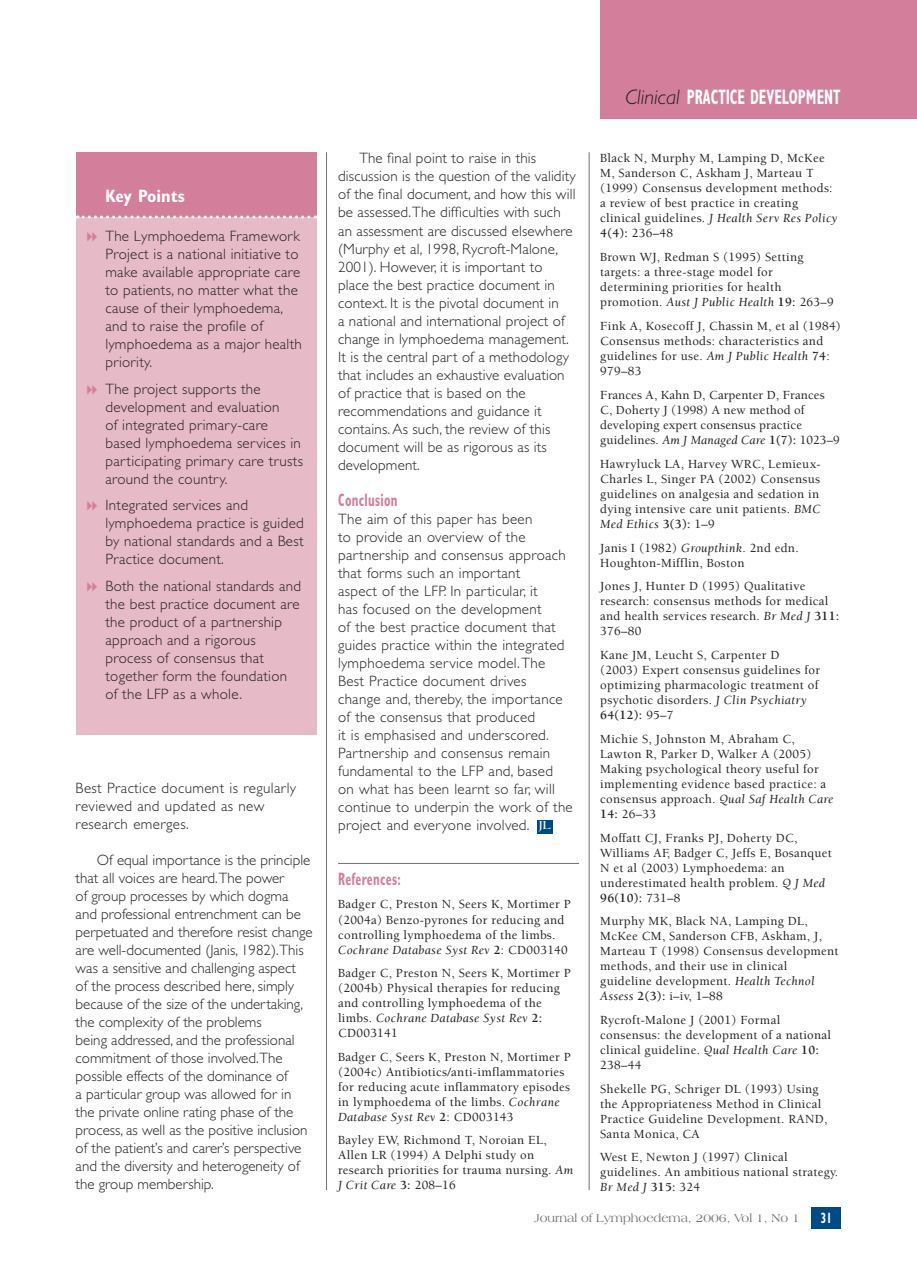
<style>
.page{position:relative;width:917px;height:1287px;background:#fff}
.page>*{position:absolute;margin:0;border:0;box-sizing:border-box;transform-origin:0 0}
.t1{font:700 condensed 21px "Gill Sans";color:#fff;scale:.7 1}
.t2{font:700 condensed 18px "Gill Sans";letter-spacing:.025em;color:#d37e9a;scale:.7 1}
.t3{font:700 condensed 18px "Gill Sans";color:#fff}
.t4{font:300 15px/18px "Gill Sans";letter-spacing:.02em;color:#231f20}
.t5{font:300 15px/18px "Gill Sans";color:#231f20}
.t6{font:700 condensed 15px "Gill Sans";color:#fff;scale:.7 1}
.t7{font:500 12.75px/15px "Berkeley";letter-spacing:.025em;color:#231f20}
.t8{font:12px "Americana BT";color:#727172}
.t9{font:700 10.5px "Trajan Pro";color:#fff}
.s1{font-weight:400;font-style:italic}
.s2{font-weight:700}
.s3{font-family:"Americana BT";font-size:12.15px}
.s4{font-weight:300;font-style:italic;font-stretch:normal;color:#231f20}
</style>
<div class="page">
<hr style="left:338px;top:863px;width:241px;height:1px;background:#727172">
<hr style="left:326px;top:152px;width:1px;height:1038px;background:#727172">
<hr style="left:589px;top:152px;width:1px;height:1038px;background:#727172">
<div style="left:76px;top:152px;width:240px;height:583px;background:#e6bac6"></div>
<div style="left:76px;top:152px;width:240px;height:65px;background:#d37e9a"></div>
<svg style="left:77px;top:215px;width:239px;height:3px"></svg>
<div style="left:536px;top:820px;width:16px;height:14px;background:#004b87"></div>
<div style="left:600px;top:0;width:317px;height:118px;background:#d37e9a"></div>
<div style="left:811px;top:1207px;width:30px;height:21px;background:#004b87"></div>
<h2 class="t3" style="left:105px;top:185px;width:81px">Key Points</h2>
<p class="t4" style="left:105px;top:227px;width:198px">The Lymphoedema Framework<br>Project is a national initiative to make available appropriate care to patients, no matter what the cause of their lymphoedema, and to raise the profile of lymphoedema as a major health priority.</p>
<p class="t4" style="left:105px;top:380px;width:199px">The project supports the development and evaluation<br>of integrated primary-care based lymphoedema services in participating primary care trusts around the country.</p>
<p class="t4" style="left:105px;top:496px;width:200px">Integrated services and lymphoedema practice is guided by national standards and a Best<br>Practice document.</p>
<p class="t4" style="left:105px;top:577px;width:197px">Both the national standards and the best practice document are the product of a partnership approach and a rigorous process of consensus that together form the foundation of the LFP as a whole.</p>
<p class="t4" style="left:76px;top:779px;width:222px">Best Practice document is regularly reviewed and updated as new research emerges.</p>
<p class="t5" style="left:76px;top:851px;width:238px;text-indent:21px">Of equal importance is the principle that all voices are heard.The power<br>of group processes by which dogma and professional entrenchment can be perpetuated and therefore resist change are well-documented (Janis, 1982).This was a sensitive and challenging aspect<br>of the process described here, simply because of the size of the undertaking, the complexity of the problems<br>being addressed, and the professional commitment of those involved.The possible effects of the dominance of<br>a particular group was allowed for in the private online rating phase of the process, as well as the positive inclusion of the patient’s and carer’s perspective and the diversity and heterogeneity of the group membership.</p>
<p class="t4" style="left:338px;top:150px;width:239px;text-indent:21px">The final point to raise in this discussion is the question of the validity of the final document, and how this will be assessed. The difficulties with such an assessment are discussed elsewhere (Murphy et al, 1998, Rycroft-Malone, 2001). However, it is important to place the best practice document in context. It is the pivotal document in<br>a national and international project of change in lymphoedema management.<br>It is the central part of a methodology that includes an exhaustive evaluation of practice that is based on the recommendations and guidance it contains. As such, the review of this document will be as rigorous as its development.</p>
<h2 class="t2" style="left:338px;top:489px;width:87px">Conclusion</h2>
<p class="t4" style="left:338px;top:510px;width:236px">The aim of this paper has been<br>to provide an overview of the partnership and consensus approach that forms such an important<br>aspect of the LFP. In particular, it<br>has focused on the development<br>of the best practice document that guides practice within the integrated lymphoedema service model. The<br>Best Practice document drives<br>change and, thereby, the importance of the consensus that produced<br>it is emphasised and underscored.<br>Partnership and consensus remain fundamental to the LFP and, based<br>on what has been learnt so far, will continue to underpin the work of the project and everyone involved.</p>
<h2 class="t2" style="left:338px;top:868px;width:91px">References:</h2>
<p class="t7" style="left:338px;top:897px;width:234px">Badger C, Preston N, Seers K, Mortimer P (2004a) Benzo-pyrones for reducing and controlling lymphoedema of the limbs.<br><span class="s1">Cochrane Database Syst Rev</span> <span class="s2">2</span>: CD003140</p>
<p class="t7" style="left:338px;top:965px;width:234px">Badger C, Preston N, Seers K, Mortimer P (2004b) Physical therapies for reducing and controlling lymphoedema of the limbs. <span class="s1">Cochrane Database Syst Rev</span> <span class="s2">2:<br></span>CD003141</p>
<p class="t7" style="left:338px;top:1049px;width:234px">Badger C, Seers K, Preston N, Mortimer P (2004c) Antibiotics/anti-imflammatories for reducing acute inflammatory episodes in lymphoedema of the limbs. <span class="s1">Cochrane Database Syst Rev</span> <span class="s2">2</span>: CD003143</p>
<p class="t7" style="left:338px;top:1132px;width:236px">Bayley EW, Richmond T, Noroian EL,<br>Allen LR (1994) A Delphi study on research priorities for trauma nursing. <span class="s1">Am<br>J Crit Care</span> <span class="s2">3:</span> 208–16</p>
<p class="t9" style="left:538px;top:819px;width:14px">J<span class="s3">L</span></p>
<h1 class="t1" style="left:625px;top:85px;width:309px"><span class="s4">Clinical</span> PRACTICE DEVELOPMENT</h1>
<p class="t7" style="left:600px;top:150px;width:239px">Black N, Murphy M, Lamping D, McKee M, Sanderson C, Askham J, Marteau T (1999) Consensus development methods: a review of best practice in creating clinical guidelines. <span class="s1">J Health Serv Res Policy </span><span class="s2">4(4):</span> 236–48</p>
<p class="t7" style="left:600px;top:249px;width:235px">Brown WJ, Redman S (1995) Setting targets: a three-stage model for determining priorities for health promotion. <span class="s1">Aust J Public Health</span> <span class="s2">19:</span> 263–9</p>
<p class="t7" style="left:600px;top:318px;width:242px">Fink A, Kosecoff J, Chassin M, et al (1984)<br>Consensus methods: characteristics and guidelines for use. <span class="s1">Am J Public Health</span> <span class="s2">74</span>:<br>979–83</p>
<p class="t7" style="left:600px;top:387px;width:241px">Frances A, Kahn D, Carpenter D, Frances C, Doherty J (1998) A new method of developing expert consensus practice guidelines. <span class="s1">Am J Managed Care</span> <span class="s2">1(7):</span> 1023–9</p>
<p class="t7" style="left:600px;top:456px;width:222px">Hawryluck LA, Harvey WRC, Lemieux-Charles L, Singer PA (2002) Consensus guidelines on analgesia and sedation in dying intensive care unit patients. <span class="s1">BMC Med Ethics</span> <span class="s2">3(3):</span> 1–9</p>
<p class="t7" style="left:600px;top:540px;width:200px">Janis I (1982) <span class="s1">Groupthink</span>. 2nd edn.<br>Houghton-Mifflin, Boston</p>
<p class="t7" style="left:600px;top:579px;width:240px">Jones J, Hunter D (1995) Qualitative research: consensus methods for medical and health services research. <span class="s1">Br Med J</span> <span class="s2">311:<br></span>376–80</p>
<p class="t7" style="left:600px;top:648px;width:221px">Kane JM, Leucht S, Carpenter D (2003) Expert consensus guidelines for optimizing pharmacologic treatment of psychotic disorders. <span class="s1">J Clin Psychiatry<br></span><span class="s2">64(12):</span> 95–7</p>
<p class="t7" style="left:600px;top:732px;width:235px">Michie S, Johnston M, Abraham C, Lawton R, Parker D, Walker A (2005)<br>Making psychological theory useful for implementing evidence based practice: a consensus approach. <span class="s1">Qual Saf Health Care </span><span class="s2">14:</span> 26–33</p>
<p class="t7" style="left:600px;top:830px;width:233px">Moffatt CJ, Franks PJ, Doherty DC,<br>Williams AF, Badger C, Jeffs E, Bosanquet<br>N et al (2003) Lymphoedema: an underestimated health problem. <span class="s1">Q J Med<br></span><span class="s2">96(10):</span> 731–8</p>
<p class="t7" style="left:600px;top:914px;width:240px">Murphy MK, Black NA, Lamping DL, McKee CM, Sanderson CFB, Askham, J, Marteau T (1998) Consensus development methods, and their use in clinical guideline development. <span class="s1">Health Technol Assess</span> <span class="s2">2(3):</span> i–iv, 1–88</p>
<p class="t7" style="left:600px;top:1012px;width:232px">Rycroft-Malone J (2001) Formal consensus: the development of a national clinical guideline. <span class="s1">Qual Health Care</span> <span class="s2">10:<br></span>238–44</p>
<p class="t7" style="left:600px;top:1081px;width:229px">Shekelle PG, Schriger DL (1993) Using the Appropriateness Method in Clinical Practice Guideline Development. RAND, Santa Monica, CA</p>
<p class="t7" style="left:600px;top:1149px;width:239px">West E, Newton J (1997) Clinical guidelines. An ambitious national strategy.<br><span class="s1">Br Med J</span> <span class="s2">315:</span> 324</p>
<p class="t8" style="left:534px;top:1211px;width:267px">Journal of Lymphoedema, 2006, Vol 1, No 1</p>
<p class="t6" style="left:821px;top:1209px;width:17px">31</p>
</div>
